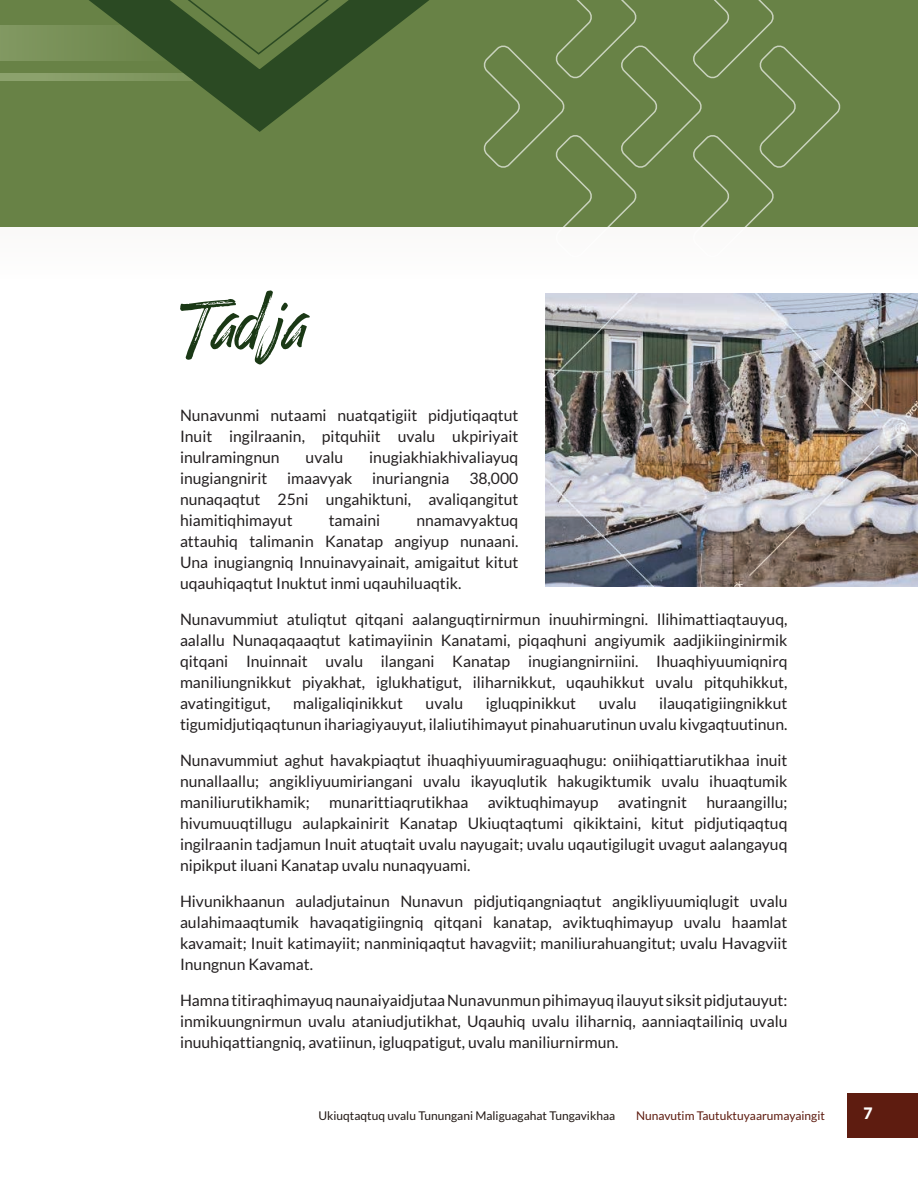
<style>
.page{position:relative;width:918px;height:1188px;background:#fff}
.page>*{position:absolute;margin:0;border:0;box-sizing:border-box;transform-origin:0 0}
.Header_2{font:69px "Enjoythe Ride";color:#1a3815}
.t1{font:15.75px/21px "Lato";color:#231f20;text-align:justify}
.t2{font:900 15.75px "Lato";color:#fff}
.t3{font:12px "Lato";color:#221915}
.t4{font:12px "Lato";color:#5e1c10}
</style>
<div class="page">
<div style="left:847px;top:1093px;width:71px;height:45px;background:#5e1c10"></div>
<div style="left:0;top:0;width:918px;height:227px;background:#688246"></div>
<img style="left:545px;top:293px;width:373px;height:293px">
<svg style="left:495px;top:0;width:346px;height:227px"></svg>
<svg style="left:0;top:0;width:538px;height:163px"></svg>
<svg style="left:48px;top:0;width:422px;height:56px"></svg>
<p class="Header_2" style="left:180px;top:284px;width:130px">Tadja</p>
<p class="t1" style="left:180px;top:404px;width:340px">Nunavunmi nutaami nuatqatigiit pidjutiqaqtut Inuit ingilraanin, pitquhiit uvalu ukpiriyait inulramingnun</p>
<p class="t1" style="left:306px;top:446px;width:39px">uvalu</p>
<p class="t1" style="left:369px;top:446px;width:151px">inugiakhiakhivaliayuq</p>
<p class="t1" style="left:180px;top:467px;width:89px">inugiangnirit</p>
<p class="t1" style="left:287px;top:467px;width:67px">imaavyak</p>
<p class="t1" style="left:372px;top:467px;width:79px">inuriangnia</p>
<p class="t1" style="left:180px;top:467px;width:340px;text-indent:289px">38,000 nunaqaqtut 25ni ungahiktuni, avaliqangitut hiamitiqhimayut</p>
<p class="t1" style="left:180px;top:509px;width:340px;text-indent:236px">nnamavyaktuq attauhiq talimanin Kanatap angiyup nunaani.<br>Una inugiangniq Innuinavyainait, amigaitut kitut uqauhiqaqtut Inuktut inmi uqauhiluaqtik.</p>
<p class="t1" style="left:180px;top:608px;width:609px">Nunavummiut atuliqtut qitqani aalanguqtirnirmun inuuhirmingni. Ilihimattiaqtauyuq, aalallu Nunaqaqaaqtut katimayiinin Kanatami, piqaqhuni angiyumik aadjikiinginirmik qitqani Inuinnait uvalu ilangani Kanatap inugiangnirniini. Ihuaqhiyuumiqnirq maniliungnikkut piyakhat, iglukhatigut, iliharnikkut, uqauhikkut uvalu pitquhikkut, avatingitigut,</p>
<p class="t1" style="left:329px;top:509px;width:53px">tamaini</p>
<p class="t1" style="left:180px;top:692px;width:609px;text-align:right">ilauqatigiingnikkut<br>tigumidjutiqaqtunun ihariagiyauyut, ilaliutihimayut pinahuarutinun uvalu kivgaqtuutinun.</p>
<p class="t1" style="left:180px;top:749px;width:609px">Nunavummiut aghut havakpiaqtut ihuaqhiyuumiraguaqhugu: oniihiqattiarutikhaa inuit nunallaallu; angikliyuumiriangani uvalu ikayuqlutik hakugiktumik uvalu ihuaqtumik maniliurutikhamik; munarittiaqrutikhaa aviktuqhimayup avatingnit huraangillu; hivumuuqtillugu aulapkainirit Kanatap Ukiuqtaqtumi qikiktaini, kitut pidjutiqaqtuq ingilraanin tadjamun Inuit atuqtait uvalu nayugait; uvalu uqautigilugit uvagut aalangayuq nipikput iluani Kanatap uvalu nunaqyuami.</p>
<p class="t1" style="left:180px;top:890px;width:609px">Hivunikhaanun auladjutainun Nunavun pidjutiqangniaqtut angikliyuumiqlugit uvalu aulahimaaqtumik havaqatigiingniq qitqani kanatap, aviktuqhimayup uvalu haamlat kavamait; Inuit katimayiit; nanminiqaqtut havagviit; maniliurahuangitut; uvalu Havagviit Inungnun Kavamat.</p>
<p class="t1" style="left:180px;top:989px;width:609px">Hamna titiraqhimayuq naunaiyaidjutaa Nunavunmun pihimayuq ilauyut siksit pidjutauyut: inmikuungnirmun uvalu ataniudjutikhat, Uqauhiq uvalu iliharniq, aanniaqtailiniq uvalu inuuhiqattiangniq, avatiinun, igluqpatigut, uvalu maniliurnirmun.</p>
<p class="t1" style="left:293px;top:692px;width:111px">maligaliqinikkut</p>
<p class="t1" style="left:426px;top:692px;width:39px">uvalu</p>
<p class="t1" style="left:486px;top:692px;width:92px">igluqpinikkut</p>
<p class="t1" style="left:599px;top:692px;width:39px">uvalu</p>
<p class="t3" style="left:318px;top:1109px;width:298px">Ukiuqtaqtuq uvalu Tunungani Maliguagahat Tungavikhaa</p>
<p class="t4" style="left:636px;top:1109px;width:190px">Nunavutim Tautuktuyaarumayaingit</p>
<p class="t2" style="left:863px;top:1104px;width:11px">7</p>
</div>
